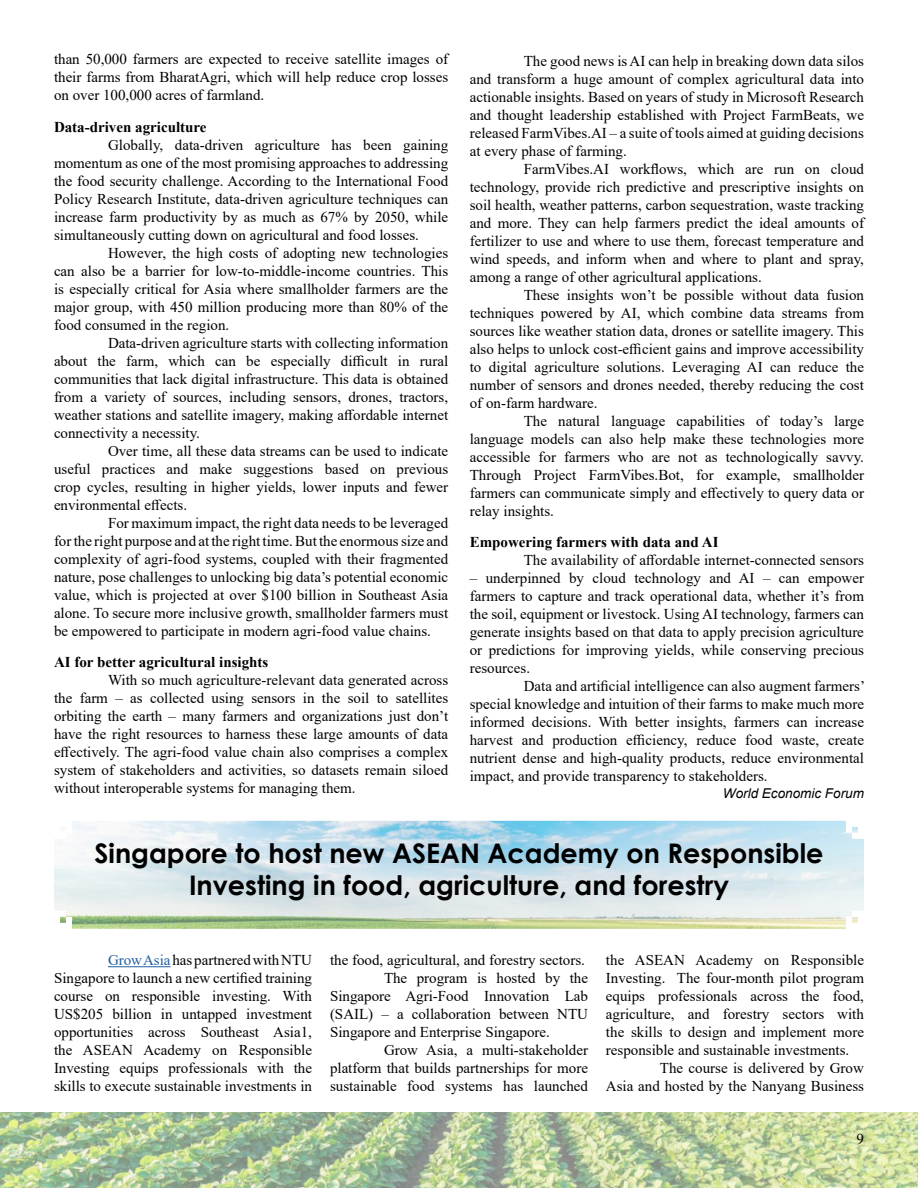
<style>
.page{position:relative;width:918px;height:1188px;background:#fff}
.page>*{position:absolute;margin:0;border:0;box-sizing:border-box;transform-origin:0 0}
.t1{font:700 27px/32.4px "Century Gothic";color:#000;text-align:center}
.t2{font:15px/18px "Times New Roman";color:#000;text-align:justify}
.t3{font:700 15px "Times New Roman";color:#000}
.t4{font:italic 13.5px "Arial";color:#000}
.s1{color:#215e9e}
</style>
<div class="page">
<img style="left:0;top:1112px;width:918px;height:76px">
<hr style="left:108px;top:966px;width:63px;height:1px;background:#215e9e">
<img style="left:54px;top:821px;width:810px;height:108px">
<p class="t2" style="left:54px;top:50px;width:396px">than 50,000 farmers are expected to receive satellite images of their farms from BharatAgri, which will help reduce crop losses on over 100,000 acres of farmland.</p>
<p class="t3" style="left:54px;top:116px;width:154px">Data-driven agriculture</p>
<p class="t2" style="left:54px;top:135px;width:396px;text-indent:54px">Globally, data-driven agriculture has been gaining momentum as one of the most promising approaches to addressing the food security challenge. According to the International Food Policy Research Institute, data-driven agriculture techniques can increase farm productivity by as much as 67% by 2050, while simultaneously cutting down on agricultural and food losses.</p>
<p class="t2" style="left:54px;top:243px;width:396px;text-indent:54px">However, the high costs of adopting new technologies can also be a barrier for low-to-middle-income countries. This is especially critical for Asia where smallholder farmers are the major group, with 450 million producing more than 80% of the food consumed in the region.</p>
<p class="t2" style="left:54px;top:333px;width:396px;text-indent:54px">Data-driven agriculture starts with collecting information about the farm, which can be especially difficult in rural communities that lack digital infrastructure. This data is obtained from a variety of sources, including sensors, drones, tractors, weather stations and satellite imagery, making affordable internet connectivity a necessity.</p>
<p class="t2" style="left:54px;top:441px;width:396px;text-indent:54px">Over time, all these data streams can be used to indicate useful practices and make suggestions based on previous crop cycles, resulting in higher yields, lower inputs and fewer environmental effects.</p>
<p class="t2" style="left:54px;top:513px;width:396px;text-indent:54px">For maximum impact, the right data needs to be leveraged for the right purpose and at the right time. But the enormous size and complexity of agri-food systems, coupled with their fragmented nature, pose challenges to unlocking big data’s potential economic value, which is projected at over $100 billion in Southeast Asia alone. To secure more inclusive growth, smallholder farmers must be empowered to participate in modern agri-food value chains.</p>
<p class="t3" style="left:54px;top:652px;width:216px">AI for better agricultural insights</p>
<p class="t2" style="left:54px;top:671px;width:396px;text-indent:54px">With so much agriculture-relevant data generated across the farm – as collected using sensors in the soil to satellites orbiting the earth – many farmers and organizations just don’t have the right resources to harness these large amounts of data effectively. The agri-food value chain also comprises a complex system of stakeholders and activities, so datasets remain siloed without interoperable systems for managing them.</p>
<p class="t2" style="left:470px;top:51px;width:396px;text-indent:54px">The good news is AI can help in breaking down data silos and transform a huge amount of complex agricultural data into actionable insights. Based on years of study in Microsoft Research and thought leadership established with Project FarmBeats, we released FarmVibes.AI – a suite of tools aimed at guiding decisions at every phase of farming.</p>
<p class="t2" style="left:470px;top:159px;width:396px;text-indent:54px">FarmVibes.AI workflows, which are run on cloud technology, provide rich predictive and prescriptive insights on soil health, weather patterns, carbon sequestration, waste tracking and more. They can help farmers predict the ideal amounts of fertilizer to use and where to use them, forecast temperature and wind speeds, and inform when and where to plant and spray, among a range of other agricultural applications.</p>
<p class="t2" style="left:470px;top:285px;width:396px;text-indent:54px">These insights won’t be possible without data fusion techniques powered by AI, which combine data streams from sources like weather station data, drones or satellite imagery. This also helps to unlock cost-efficient gains and improve accessibility to digital agriculture solutions. Leveraging AI can reduce the number of sensors and drones needed, thereby reducing the cost of on-farm hardware.</p>
<p class="t2" style="left:470px;top:411px;width:396px;text-indent:54px">The natural language capabilities of today’s large language models can also help make these technologies more accessible for farmers who are not as technologically savvy.<br>Through Project FarmVibes.Bot, for example, smallholder farmers can communicate simply and effectively to query data or relay insights.</p>
<p class="t3" style="left:470px;top:532px;width:250px">Empowering farmers with data and AI</p>
<p class="t2" style="left:524px;top:551px;width:342px">The availability of affordable internet-connected sensors</p>
<p class="t2" style="left:470px;top:569px;width:396px">– underpinned by cloud technology and AI – can empower farmers to capture and track operational data, whether it’s from the soil, equipment or livestock. Using AI technology, farmers can generate insights based on that data to apply precision agriculture or predictions for improving yields, while conserving precious resources.</p>
<p class="t2" style="left:470px;top:677px;width:397px;text-indent:54px">Data and artificial intelligence can also augment farmers’ special knowledge and intuition of their farms to make much more informed decisions. With better insights, farmers can increase harvest and production efficiency, reduce food waste, create nutrient dense and high-quality products, reduce environmental impact, and provide transparency to stakeholders.</p>
<p class="t4" style="left:723px;top:784px;width:143px">World Economic Forum</p>
<h1 class="t1" style="left:95px;top:835px;width:731px">Singapore to host new ASEAN Academy on Responsible<br>Investing in food, agriculture, and forestry</h1>
<p class="t2" style="left:54px;top:951px;width:260px;text-indent:54px"><span class="s1">Grow Asia</span> has partnered with NTU Singapore to launch a new certified training course on responsible investing. With US$205 billion in untapped investment opportunities across Southeast Asia1, the ASEAN Academy on Responsible Investing equips professionals with the skills to execute sustainable investments in</p>
<p class="t2" style="left:330px;top:951px;width:256px">the food, agricultural, and forestry sectors.</p>
<p class="t2" style="left:384px;top:969px;width:206px">The program is hosted by the</p>
<p class="t2" style="left:330px;top:987px;width:259px">Singapore Agri-Food Innovation Lab</p>
<p class="t2" style="left:330px;top:1005px;width:260px">(SAIL) – a collaboration between NTU</p>
<p class="t2" style="left:330px;top:1023px;width:221px">Singapore and Enterprise Singapore.</p>
<p class="t2" style="left:384px;top:1041px;width:206px">Grow Asia, a multi-stakeholder</p>
<p class="t2" style="left:330px;top:1059px;width:260px">platform that builds partnerships for more</p>
<p class="t2" style="left:330px;top:1077px;width:260px">sustainable food systems has launched</p>
<p class="t2" style="left:606px;top:951px;width:260px">the ASEAN Academy on Responsible</p>
<p class="t2" style="left:606px;top:969px;width:260px">Investing. The four-month pilot program</p>
<p class="t2" style="left:606px;top:987px;width:260px">equips professionals across the food,</p>
<p class="t2" style="left:606px;top:1005px;width:260px">agriculture, and forestry sectors with</p>
<p class="t2" style="left:606px;top:1023px;width:259px">the skills to design and implement more</p>
<p class="t2" style="left:606px;top:1041px;width:245px">responsible and sustainable investments.</p>
<p class="t2" style="left:660px;top:1059px;width:205px">The course is delivered by Grow</p>
<p class="t2" style="left:606px;top:1077px;width:260px">Asia and hosted by the Nanyang Business</p>
<p class="t2" style="left:856px;top:1130px;width:9px">9</p>
</div>
